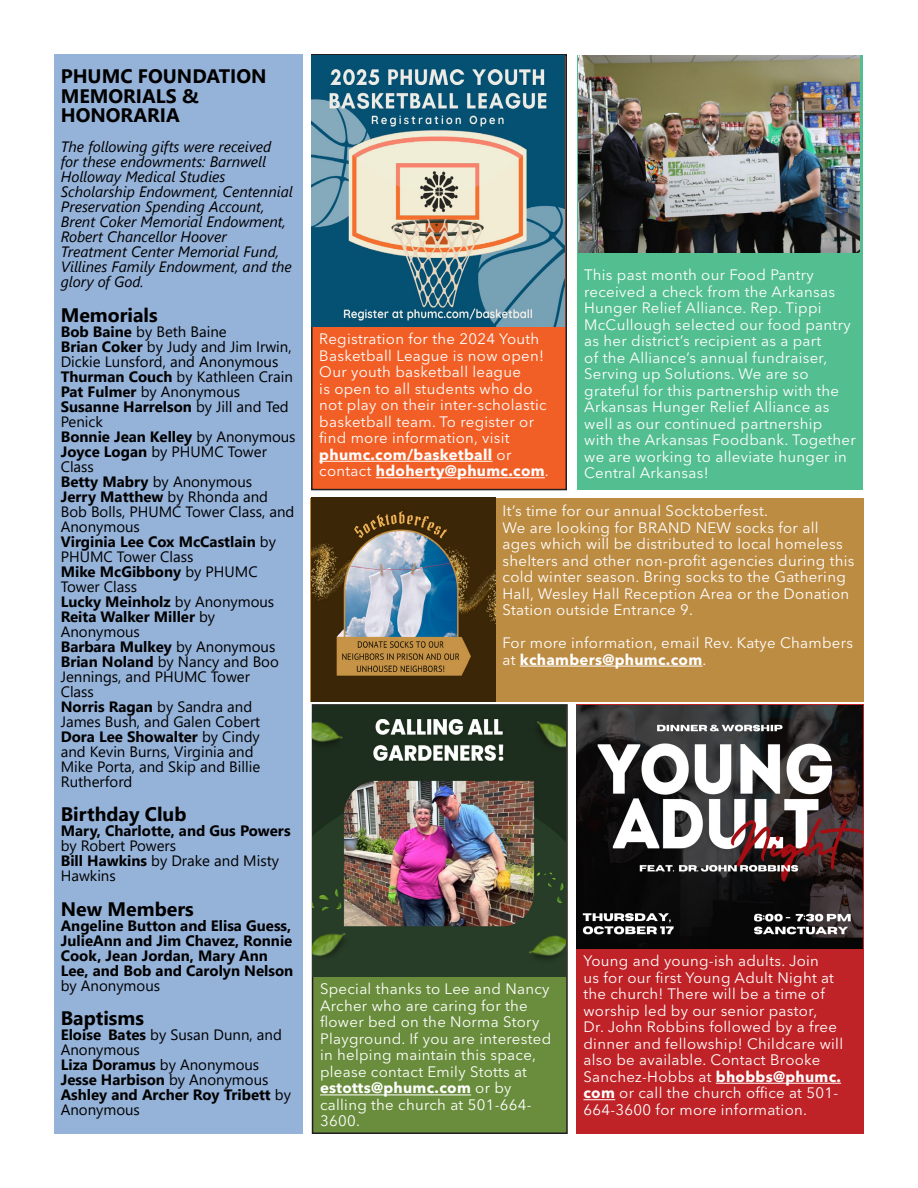
<style>
.page{position:relative;width:918px;height:1188px;background:#fff}
.page>*{position:absolute;margin:0;border:0;box-sizing:border-box;transform-origin:0 0}
.t1{font:700 19.5px/19.5px "Segoe UI";color:#000}
.t2{font:15px/16.5px "Avenir Next LT Pro";letter-spacing:.02em;color:#fff}
.t3{font:15px/15px "Segoe UI";color:#000}
.t4{font:700 15px/15px "Segoe UI";color:#000}
.t5{font:italic 15px/15px "Segoe UI";color:#000}
.t6{font:700 15px/16.5px "Avenir Next LT Pro";letter-spacing:.02em;color:#fff}
.s1{font-weight:700}
.s2{font-weight:400}
</style>
<div class="page">
<div style="left:54px;top:54px;width:248px;height:1080px;background:#95b2d9"></div>
<div style="left:312px;top:55px;width:254px;height:435px;background:#f25f26"></div>
<hr style="left:319px;top:461px;width:174px;height:1px;background:#fff">
<hr style="left:376px;top:477px;width:169px;height:1px;background:#fff">
<div style="left:311px;top:54px;width:256px;height:436px;border:2px solid #231f20"></div>
<img style="left:312px;top:55px;width:253px;height:271px">
<div style="left:577px;top:55px;width:286px;height:435px;background:#53be90"></div>
<img style="left:579px;top:56px;width:281px;height:197px">
<div style="left:310px;top:498px;width:554px;height:203px;background:#bd8c43"></div>
<hr style="left:520px;top:666px;width:183px;height:1px;background:#fff">
<img style="left:312px;top:498px;width:184px;height:204px">
<div style="left:313px;top:705px;width:254px;height:428px;background:#698d3c"></div>
<hr style="left:320px;top:1095px;width:151px;height:1px;background:#fff">
<div style="left:312px;top:704px;width:256px;height:430px;border:2px solid #231f20"></div>
<img style="left:312px;top:705px;width:254px;height:271px">
<div style="left:577px;top:705px;width:287px;height:429px;background:#bf2327"></div>
<hr style="left:716px;top:1083px;width:125px;height:1px;background:#fff">
<hr style="left:583px;top:1099px;width:32px;height:1px;background:#fff">
<img style="left:577px;top:705px;width:286px;height:243px">
<p class="t1" style="left:61px;top:65px;width:207px">PHUMC FOUNDATION<br>MEMORIALS &amp;<br>HONORARIA</p>
<p class="t5" style="left:61px;top:137px;width:233px">The following gifts were received for these endowments: Barnwell<br>Holloway Medical Studies<br>Scholarship Endowment, Centennial<br>Preservation Spending Account,<br>Brent Coker Memorial Endowment,<br>Robert Chancellor Hoover<br>Treatment Center Memorial Fund,<br>Villines Family Endowment, and the glory of God.</p>
<p class="t1" style="left:61px;top:304px;width:98px">Memorials</p>
<p class="t3" style="left:61px;top:323px;width:168px"><span class="s1">Bob Baine</span> by Beth Baine</p>
<p class="t3" style="left:61px;top:338px;width:232px"><span class="s1">Brian Coker</span> by Judy and Jim Irwin,<br>Dickie Lunsford, and Anonymous</p>
<p class="t3" style="left:61px;top:368px;width:234px"><span class="s1">Thurman Couch</span> by Kathleen Crain</p>
<p class="t3" style="left:61px;top:383px;width:181px"><span class="s1">Pat Fulmer</span> by Anonymous</p>
<p class="t3" style="left:61px;top:398px;width:230px"><span class="s1">Susanne Harrelson</span> by Jill and Ted<br>Penick</p>
<p class="t4" style="left:61px;top:428px;width:236px">Bonnie Jean Kelley <span class="s2">by Anonymous</span></p>
<p class="t3" style="left:61px;top:443px;width:208px"><span class="s1">Joyce Logan</span> by PHUMC Tower<br>Class</p>
<p class="t3" style="left:61px;top:473px;width:193px"><span class="s1">Betty Mabry</span> by Anonymous</p>
<p class="t3" style="left:61px;top:488px;width:235px"><span class="s1">Jerry Matthew</span> by Rhonda and<br>Bob Bolls, PHUMC Tower Class, and<br>Anonymous</p>
<p class="t4" style="left:61px;top:533px;width:217px">Virginia Lee Cox McCastlain <span class="s2">by<br>PHUMC Tower Class</span></p>
<p class="t3" style="left:61px;top:563px;width:198px"><span class="s1">Mike McGibbony</span> by PHUMC<br>Tower Class</p>
<p class="t4" style="left:61px;top:593px;width:215px">Lucky Meinholz <span class="s2">by Anonymous</span></p>
<p class="t4" style="left:61px;top:608px;width:156px">Reita Walker Miller <span class="s2">by<br>Anonymous</span></p>
<p class="t4" style="left:61px;top:638px;width:216px">Barbara Mulkey <span class="s2">by Anonymous</span></p>
<p class="t3" style="left:61px;top:653px;width:220px"><span class="s1">Brian Noland</span> by Nancy and Boo<br>Jennings, and PHUMC Tower<br>Class</p>
<p class="t3" style="left:61px;top:698px;width:201px"><span class="s1">Norris Ragan</span> by Sandra and<br>James Bush, and Galen Cobert</p>
<p class="t3" style="left:61px;top:728px;width:201px"><span class="s1">Dora Lee Showalter</span> by Cindy and Kevin Burns, Virginia and<br>Mike Porta, and Skip and Billie<br>Rutherford</p>
<p class="t1" style="left:61px;top:803px;width:127px">Birthday Club</p>
<p class="t4" style="left:61px;top:822px;width:231px">Mary, Charlotte, and Gus Powers <span class="s2">by Robert Powers</span></p>
<p class="t3" style="left:61px;top:852px;width:220px"><span class="s1">Bill Hawkins</span> by Drake and Misty<br>Hawkins</p>
<p class="t1" style="left:61px;top:898px;width:135px">New Members</p>
<p class="t4" style="left:61px;top:917px;width:234px">Angeline Button and Elisa Guess,<br>JulieAnn and Jim Chavez, Ronnie<br>Cook, Jean Jordan, Mary Ann<br>Lee, and Bob and Carolyn Nelson <span class="s2">by Anonymous</span></p>
<p class="t1" style="left:61px;top:1007px;width:85px">Baptisms</p>
<p class="t3" style="left:61px;top:1026px;width:223px"><span class="s1">Eloise Bates</span> by Susan Dunn, and<br>Anonymous</p>
<p class="t4" style="left:61px;top:1056px;width:200px">Liza Doramus <span class="s2">by Anonymous</span></p>
<p class="t4" style="left:61px;top:1071px;width:209px">Jesse Harbison <span class="s2">by Anonymous</span></p>
<p class="t4" style="left:61px;top:1086px;width:232px">Ashley and Archer Roy Tribett <span class="s2">by<br>Anonymous</span></p>
<p class="t2" style="left:584px;top:267px;width:273px">This past month our Food Pantry received a check from the Arkansas Hunger Relief Alliance. Rep. Tippi McCullough selected our food pantry as her district’s recipient as a part<br>of the Alliance’s annual fundraiser, Serving up Solutions. We are so grateful for this partnership with the Arkansas Hunger Relief Alliance as well as our continued partnership<br>with the Arkansas Foodbank. Together we are working to alleviate hunger in Central Arkansas!</p>
<p class="t2" style="left:503px;top:503px;width:267px">It’s time for our annual Socktoberfest.</p>
<p class="t2" style="left:503px;top:519px;width:353px">We are looking for BRAND NEW socks for all ages which will be distributed to local homeless shelters and other non-profit agencies during this cold winter season. Bring socks to the Gathering Hall, Wesley Hall Reception Area or the Donation Station outside Entrance 9.</p>
<p class="t2" style="left:503px;top:635px;width:352px">For more information, email Rev. Katye Chambers at <span class="s1">kchambers@phumc.com</span>.</p>
<p class="t2" style="left:319px;top:331px;width:229px">Registration for the 2024 Youth<br>Basketball League is now open!<br>Our youth basketball league<br>is open to all students who do not play on their inter-scholastic basketball team. To register or find more information, visit</p>
<p class="t6" style="left:319px;top:446px;width:231px">phumc.com/basketball <span class="s2">or contact</span> hdoherty@phumc.com<span class="s2">.</span></p>
<p class="t2" style="left:320px;top:981px;width:233px">Special thanks to Lee and Nancy<br>Archer who are caring for the flower bed on the Norma Story<br>Playground. If you are interested in helping maintain this space, please contact Emily Stotts at <span class="s1">estotts@phumc.com</span> or by calling the church at 501-664-<br>3600.</p>
<p class="t2" style="left:583px;top:953px;width:261px">Young and young-ish adults. Join<br>us for our first Young Adult Night at the church! There will be a time of worship led by our senior pastor,<br>Dr. John Robbins followed by a free dinner and fellowship! Childcare will also be available. Contact Brooke Sanchez-Hobbs at <span class="s1">bhobbs@phumc. com</span> or call the church office at 501- 664-3600 for more information.</p>
</div>
